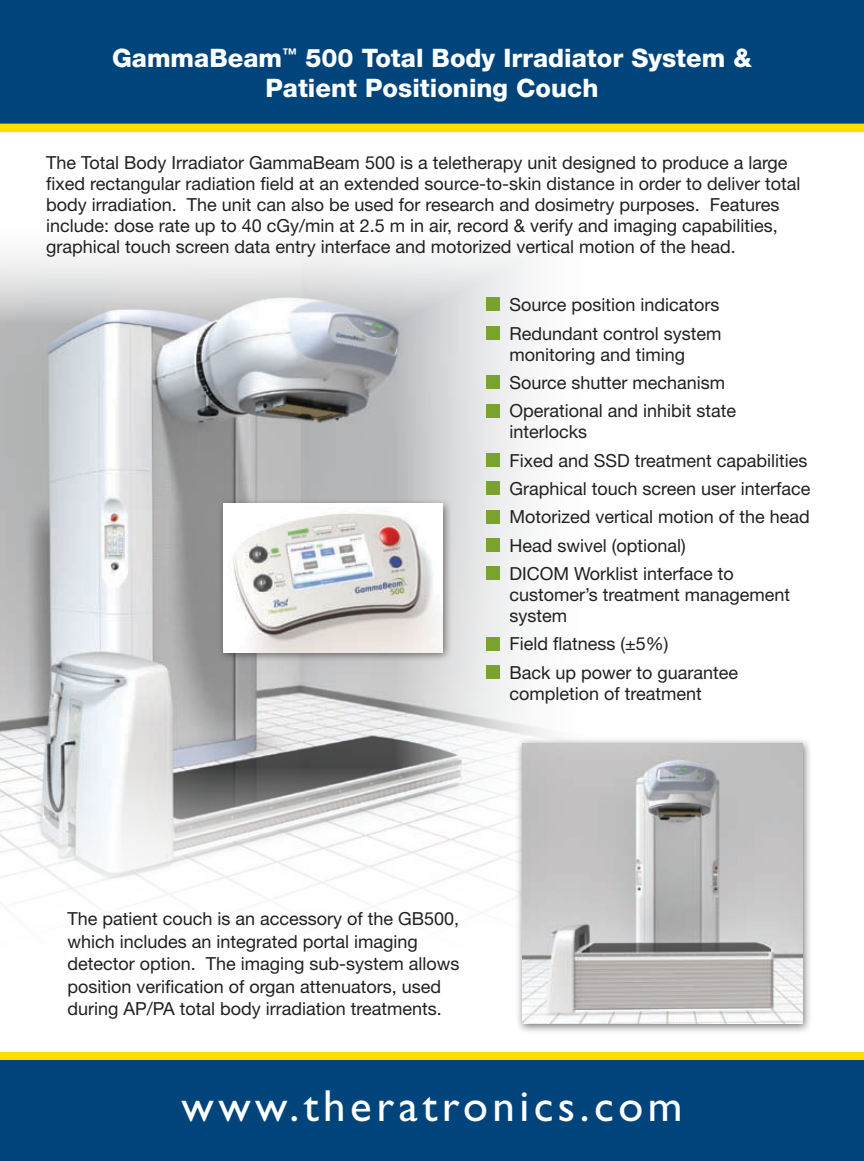
<style>
.page{position:relative;width:864px;height:1161px;background:#fff}
.page>*{position:absolute;margin:0;border:0;box-sizing:border-box;transform-origin:0 0}
.t1{font:45px "Gill Sans";letter-spacing:.1em;color:#fff}
.t2{font:800 25.5px/30px "Helvetica Neue";color:#fff;text-align:center}
.t3{font:18px/28.3px "Helvetica Neue";color:#231f20}
</style>
<div class="page">
<img style="left:0;top:253px;width:549px;height:645px">
<div style="left:0;top:1052px;width:864px;height:8px;background:#ffde00"></div>
<div style="left:0;top:1061px;width:864px;height:100px;background:#00447c"></div>
<div style="left:486px;top:298px;width:14px;height:13px;background:#79a22e"></div>
<div style="left:486px;top:326px;width:14px;height:14px;background:#79a22e"></div>
<div style="left:486px;top:375px;width:14px;height:14px;background:#79a22e"></div>
<div style="left:486px;top:404px;width:14px;height:13px;background:#79a22e"></div>
<div style="left:486px;top:453px;width:14px;height:14px;background:#79a22e"></div>
<div style="left:486px;top:481px;width:14px;height:14px;background:#79a22e"></div>
<div style="left:486px;top:510px;width:14px;height:13px;background:#79a22e"></div>
<div style="left:486px;top:538px;width:14px;height:14px;background:#79a22e"></div>
<div style="left:486px;top:567px;width:14px;height:13px;background:#79a22e"></div>
<div style="left:486px;top:637px;width:14px;height:13px;background:#79a22e"></div>
<div style="left:486px;top:665px;width:14px;height:14px;background:#79a22e"></div>
<div style="left:516px;top:737px;width:296px;height:297px;background:#231f20;opacity:.6"></div>
<img style="left:522px;top:743px;width:280px;height:280px">
<div style="left:217px;top:498px;width:235px;height:165px;background:#231f20;opacity:.6"></div>
<img style="left:224px;top:504px;width:219px;height:148px">
<div style="left:0;top:0;width:864px;height:124px;background:#00447c"></div>
<div style="left:0;top:124px;width:864px;height:8px;background:#ffde00"></div>
<h2 class="t2" style="left:112px;top:43px;width:641px">GammaBeam<sup>™</sup> 500 Total Body Irradiator System &amp;<br>Patient Positioning Couch</h2>
<p class="t3" style="left:46px;top:152px;width:756px;line-height:21px">The Total Body Irradiator GammaBeam 500 is a teletherapy unit designed to produce a large fixed rectangular radiation field at an extended source-to-skin distance in order to deliver total body irradiation. The unit can also be used for research and dosimetry purposes. Features include: dose rate up to 40 cGy/min at 2.5 m in air, record &amp; verify and imaging capabilities, graphical touch screen data entry interface and motorized vertical motion of the head.</p>
<p class="t3" style="left:510px;top:290px;width:214px">Source position indicators<br>Redundant control system</p>
<p class="t3" style="left:510px;top:340px;width:228px">monitoring and timing<br>Source shutter mechanism<br>Operational and inhibit state</p>
<p class="t3" style="left:510px;top:417px;width:303px">interlocks<br>Fixed and SSD treatment capabilities<br>Graphical touch screen user interface<br>Motorized vertical motion of the head<br>Head swivel (optional)<br>DICOM Worklist interface to</p>
<p class="t3" style="left:510px;top:584px;width:282px;line-height:21px">customer’s treatment management system</p>
<p class="t3" style="left:510px;top:630px;width:230px">Field flatness (±5%)<br>Back up power to guarantee</p>
<p class="t3" style="left:510px;top:679px;width:194px">completion of treatment</p>
<p class="t3" style="left:68px;top:908px;width:394px;line-height:22.5px">The patient couch is an accessory of the GB500, which includes an integrated portal imaging detector option. The imaging sub-system allows position verification of organ attenuators, used during AP/PA total body irradiation treatments.</p>
<h1 class="t1" style="left:182px;top:1080px;width:502px">www.theratronics.com</h1>
</div>
